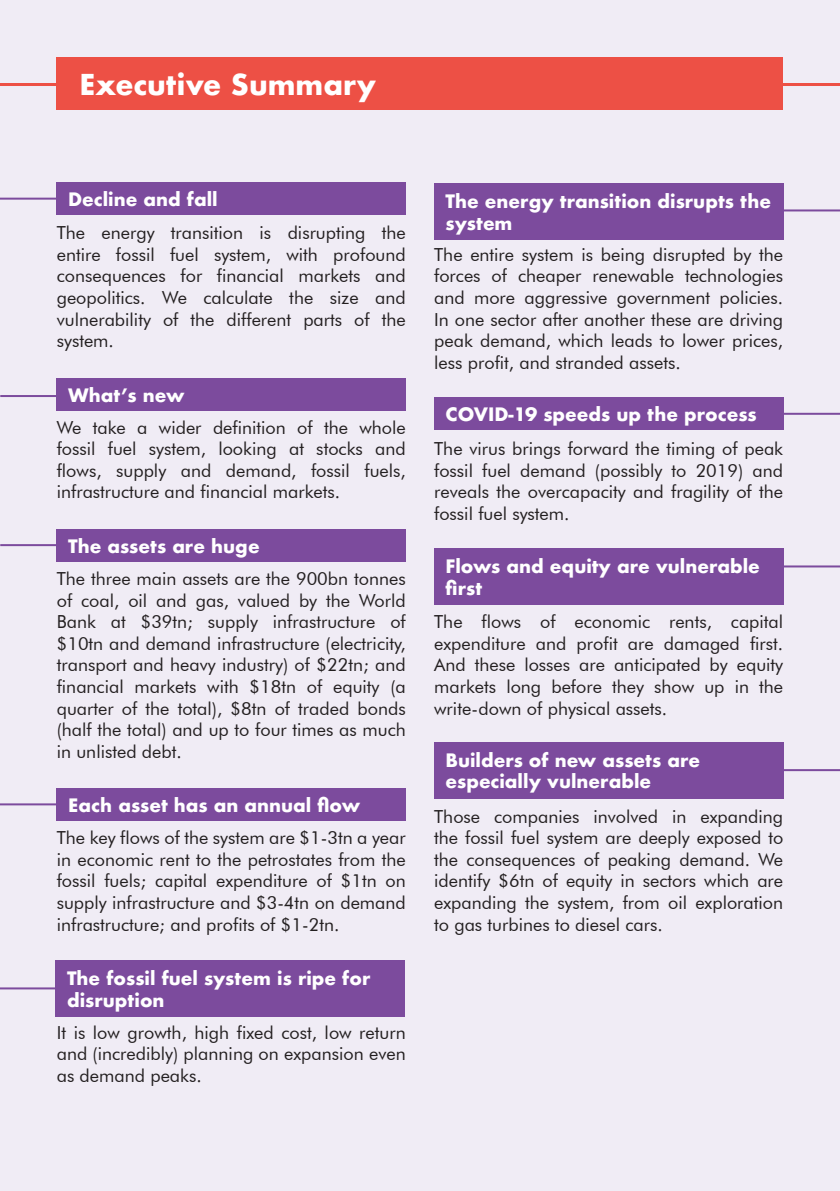
<style>
.page{position:relative;width:840px;height:1191px;background:#fff}
.page>*{position:absolute;margin:0;border:0;box-sizing:border-box;transform-origin:0 0}
.ch_Title_white{font:700 28px "Futura";color:#fff}
.Body{font:18px/21.6px "Futura BT";color:#231f20;text-align:justify}
.Subtitle_2{font:700 18px/21.6px "Futura";color:#fff}
.White_Subtitle_in_bo{font:700 18px/21.6px "Futura";color:#fff}
</style>
<div class="page">
<div style="left:0;top:0;width:839px;height:1191px;background:#f0ecf5"></div>
<hr style="left:0;top:83px;width:839px;height:3px;background:#ed5045">
<div style="left:57px;top:57px;width:725px;height:52px;background:#ed5045"></div>
<div style="left:57px;top:182px;width:348px;height:33px;background:#7c4b9d"></div>
<div style="left:57px;top:378px;width:348px;height:33px;background:#7c4b9d"></div>
<div style="left:56px;top:960px;width:348px;height:56px;background:#7c4b9d"></div>
<div style="left:434px;top:183px;width:348px;height:57px;background:#7c4b9d"></div>
<div style="left:434px;top:397px;width:348px;height:33px;background:#7c4b9d"></div>
<div style="left:434px;top:742px;width:348px;height:56px;background:#7c4b9d"></div>
<div style="left:434px;top:548px;width:348px;height:56px;background:#7c4b9d"></div>
<hr style="left:0;top:198px;width:57px;height:2px;background:#7c4b9d">
<hr style="left:782px;top:209px;width:57px;height:2px;background:#7c4b9d">
<hr style="left:0;top:395px;width:57px;height:2px;background:#7c4b9d">
<hr style="left:782px;top:413px;width:57px;height:2px;background:#7c4b9d">
<hr style="left:0;top:544px;width:57px;height:2px;background:#7c4b9d">
<hr style="left:783px;top:565px;width:56px;height:2px;background:#7c4b9d">
<hr style="left:0;top:803px;width:56px;height:2px;background:#7c4b9d">
<hr style="left:0;top:987px;width:56px;height:2px;background:#7c4b9d">
<hr style="left:782px;top:769px;width:57px;height:2px;background:#7c4b9d">
<div style="left:57px;top:529px;width:348px;height:32px;background:#7c4b9d"></div>
<div style="left:57px;top:788px;width:348px;height:32px;background:#7c4b9d"></div>
<p class="ch_Title_white" style="left:79px;top:64px;width:298px">Executive Summary</p>
<p class="Subtitle_2" style="left:68px;top:188px;width:151px">Decline and fall</p>
<p class="Body" style="left:57px;top:222px;width:350px">The energy transition is disrupting the entire fossil fuel system, with profound consequences for financial markets and geopolitics. We calculate the size and vulnerability of the different parts of the system.</p>
<p class="Subtitle_2" style="left:68px;top:384px;width:118px">What’s new</p>
<p class="Body" style="left:57px;top:416px;width:350px">We take a wider definition of the whole fossil fuel system, looking at stocks and flows, supply and demand, fossil fuels, infrastructure and financial markets.</p>
<p class="Subtitle_2" style="left:68px;top:535px;width:193px">The assets are huge</p>
<p class="Body" style="left:57px;top:567px;width:350px">The three main assets are the 900bn tonnes of coal, oil and gas, valued by the World Bank at $39tn; supply infrastructure of $10tn and demand infrastructure (electricity, transport and heavy industry) of $22tn; and financial markets with $18tn of equity (a quarter of the total), $8tn of traded bonds (half the total) and up to four times as much in unlisted debt.</p>
<p class="Subtitle_2" style="left:68px;top:794px;width:293px">Each asset has an annual flow</p>
<p class="Body" style="left:57px;top:827px;width:350px">The key flows of the system are $1-3tn a year in economic rent to the petrostates from the fossil fuels; capital expenditure of $1tn on supply infrastructure and $3-4tn on demand infrastructure; and profits of $1-2tn.</p>
<p class="White_Subtitle_in_bo" style="left:67px;top:967px;width:305px">The fossil fuel system is ripe for disruption</p>
<p class="Body" style="left:57px;top:1021px;width:350px">It is low growth, high fixed cost, low return and (incredibly) planning on expansion even as demand peaks.</p>
<p class="Subtitle_2" style="left:445px;top:190px;width:327px">The energy transition disrupts the system</p>
<p class="Body" style="left:434px;top:243px;width:350px">The entire system is being disrupted by the forces of cheaper renewable technologies and more aggressive government policies.<br>In one sector after another these are driving peak demand, which leads to lower prices, less profit, and stranded assets.</p>
<p class="Subtitle_2" style="left:445px;top:404px;width:312px">COVID-19 speeds up the process</p>
<p class="Body" style="left:434px;top:438px;width:350px">The virus brings forward the timing of peak fossil fuel demand (possibly to 2019) and reveals the overcapacity and fragility of the fossil fuel system.</p>
<p class="Subtitle_2" style="left:445px;top:555px;width:316px">Flows and equity are vulnerable first</p>
<p class="Body" style="left:434px;top:611px;width:350px">The flows of economic rents, capital expenditure and profit are damaged first.<br>And these losses are anticipated by equity markets long before they show up in the write-down of physical assets.</p>
<p class="Subtitle_2" style="left:445px;top:749px;width:256px">Builders of new assets are especially vulnerable</p>
<p class="Body" style="left:434px;top:805px;width:350px">Those companies involved in expanding the fossil fuel system are deeply exposed to the consequences of peaking demand. We identify $6tn of equity in sectors which are expanding the system, from oil exploration to gas turbines to diesel cars.</p>
</div>
